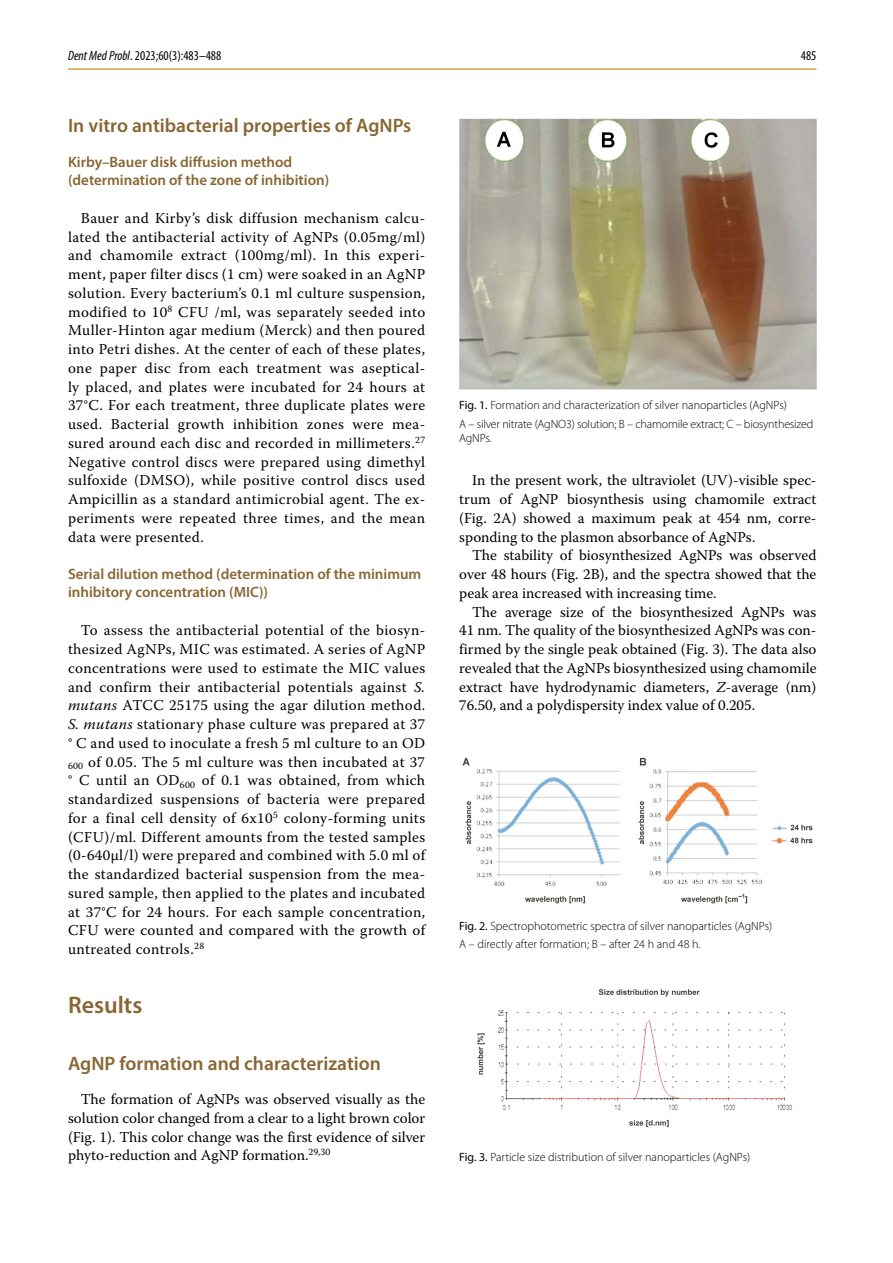
<style>
.page{position:relative;width:893px;height:1263px;background:#fff}
.page>*{position:absolute;margin:0;border:0;box-sizing:border-box;transform-origin:0 0}
.t1{font:600 24px "Myriad Pro";color:#896633}
.t2{font:600 19.5px "Myriad Pro";color:#896633}
.t3{font:15px/18.8px "Warnock Pro";color:#000;text-align:justify}
.t4{font:600 15px/18px "Myriad Pro";color:#896633}
.t5{font:condensed 13.5px "Myriad Pro";color:#000}
.t6{font:300 12px/18.6px "Myriad Pro";color:#000}
.s1{font-style:italic}
.s2{font-weight:400}
</style>
<div class="page">
<hr style="left:68px;top:68px;width:748px;height:2px;background:#d5a439">
<img style="left:459px;top:118px;width:357px;height:271px">
<img style="left:462px;top:757px;width:351px;height:147px">
<img style="left:477px;top:989px;width:315px;height:139px">
<p class="t5" style="left:68px;top:47px;width:155px"><span class="s1">Dent Med Probl</span>. 2023;60(3):483–488</p>
<p class="t5" style="left:801px;top:47px;width:17px">485</p>
<h2 class="t2" style="left:68px;top:113px;width:345px">In vitro antibacterial properties of AgNPs</h2>
<p class="t4" style="left:68px;top:152px;width:263px">Kirby–Bauer disk diffusion method (determination of the zone of inhibition)</p>
<p class="t3" style="left:68px;top:208px;width:359px;text-indent:13px">Bauer and Kirby’s disk diffusion mechanism calcu&shy;lated the antibacterial activity of AgNPs (0.05mg/ml) and chamomile extract (100mg/ml). In this experi&shy;ment, paper filter discs (1 cm) were soaked in an AgNP solution. Every bacterium’s 0.1 ml culture suspension, modified to 10<sup>8</sup> CFU /ml, was separately seeded into Muller-Hinton agar medium (Merck) and then poured into Petri dishes. At the center of each of these plates, one paper disc from each treatment was aseptical&shy;ly placed, and plates were incubated for 24 hours at 37°C. For each treatment, three duplicate plates were used. Bacterial growth inhibition zones were mea&shy;sured around each disc and recorded in millimeters.<sup>27<br></sup>Negative control discs were prepared using dimethyl sulfoxide (DMSO), while positive control discs used Ampicillin as a standard antimicrobial agent. The ex&shy;periments were repeated three times, and the mean data were presented.</p>
<p class="t4" style="left:68px;top:565px;width:355px">Serial dilution method (determination of the minimum inhibitory concentration (MIC))</p>
<p class="t3" style="left:68px;top:621px;width:359px;text-indent:13px">To assess the antibacterial potential of the biosyn&shy;thesized AgNPs, MIC was estimated. A series of AgNP concentrations were used to estimate the MIC values and confirm their antibacterial potentials against <span class="s1">S. mutans</span> ATCC 25175 using the agar dilution method.<br><span class="s1">S. mutans</span> stationary phase culture was prepared at 37 ° C and used to inoculate a fresh 5 ml culture to an OD <sub>600</sub> of 0.05. The 5 ml culture was then incubated at 37 ° C until an OD<sub>600</sub> of 0.1 was obtained, from which standardized suspensions of bacteria were prepared for a final cell density of 6x10<sup>5</sup> colony-forming units (CFU)/ml. Different amounts from the tested samples (0-640µl/l) were prepared and combined with 5.0 ml of the standardized bacterial suspension from the mea&shy;sured sample, then applied to the plates and incubated at 37°C for 24 hours. For each sample concentration, CFU were counted and compared with the growth of untreated controls.<sup>28</sup></p>
<h1 class="t1" style="left:68px;top:990px;width:76px">Results</h1>
<h2 class="t2" style="left:68px;top:1051px;width:314px">AgNP formation and characterization</h2>
<p class="t3" style="left:68px;top:1089px;width:359px;text-indent:13px">The formation of AgNPs was observed visually as the solution color changed from a clear to a light brown color (Fig. 1). This color change was the first evidence of silver phyto-reduction and AgNP formation.<sup>29,30</sup></p>
<p class="t6" style="left:459px;top:396px;width:356px"><span class="s2">Fig. 1.</span> Formation and characterization of silver nanoparticles (AgNPs)<br>A – silver nitrate (AgNO3) solution; B – chamomile extract; C – biosynthesized</p>
<p class="t6" style="left:459px;top:429px;width:34px">AgNPs.</p>
<p class="t3" style="left:459px;top:471px;width:359px;text-indent:13px">In the present work, the ultraviolet (UV)-visible spec&shy;trum of AgNP biosynthesis using chamomile extract (Fig. 2A) showed a maximum peak at 454 nm, corre&shy;sponding to the plasmon absorbance of AgNPs.</p>
<p class="t3" style="left:459px;top:546px;width:359px;text-indent:13px">The stability of biosynthesized AgNPs was observed over 48 hours (Fig. 2B), and the spectra showed that the peak area increased with increasing time.</p>
<p class="t3" style="left:459px;top:602px;width:359px;text-indent:13px">The average size of the biosynthesized AgNPs was 41 nm. The quality of the biosynthesized AgNPs was con&shy;firmed by the single peak obtained (Fig. 3). The data also revealed that the AgNPs biosynthesized using chamomile extract have hydrodynamic diameters, <span class="s1">Z</span>-average (nm)<br>76.50, and a polydispersity index value of 0.205.</p>
<p class="t6" style="left:459px;top:916px;width:315px"><span class="s2">Fig. 2.</span> Spectrophotometric spectra of silver nanoparticles (AgNPs)<br>A – directly after formation; B – after 24 h and 48 h.</p>
<p class="t6" style="left:459px;top:1147px;width:293px"><span class="s2">Fig. 3.</span> Particle size distribution of silver nanoparticles (AgNPs)</p>
</div>
